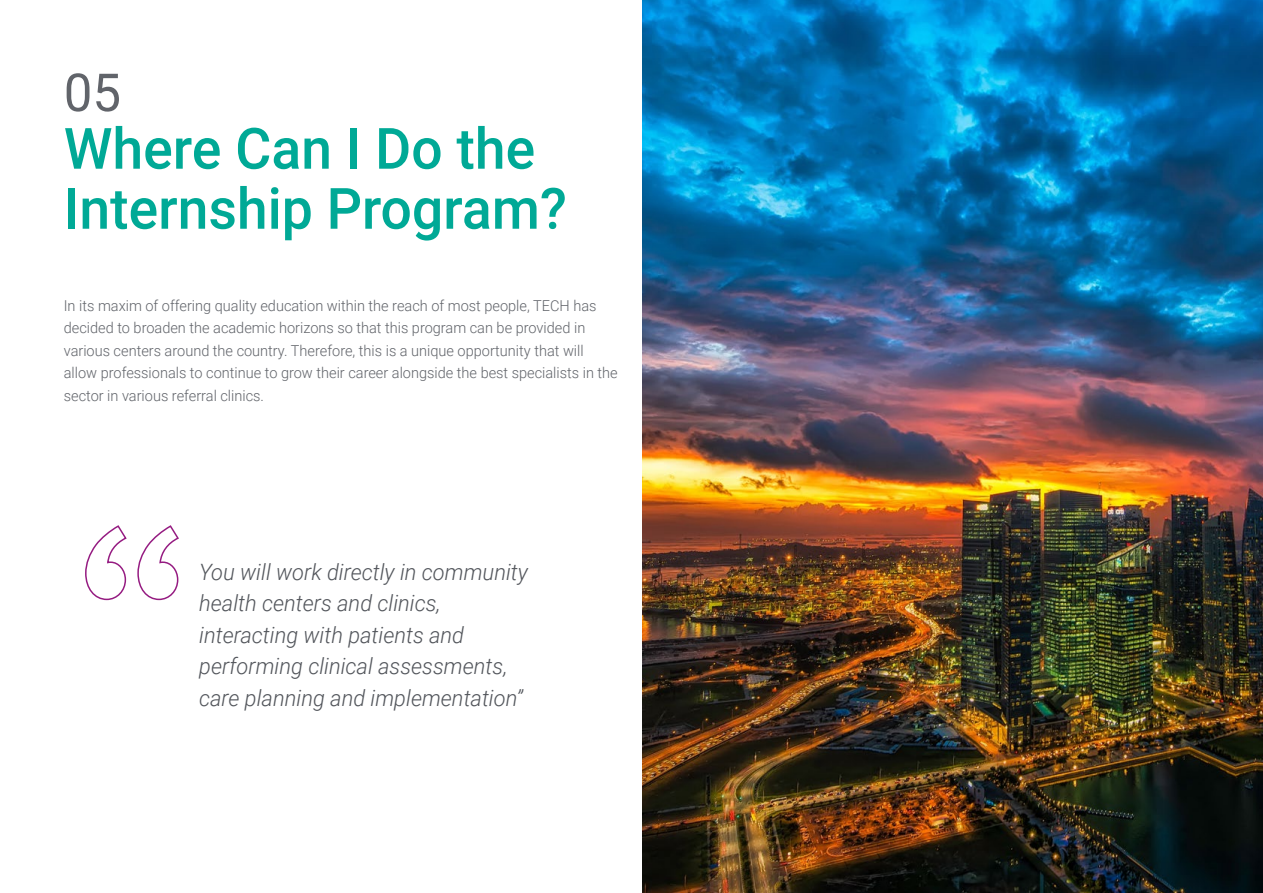
<style>
.page{position:relative;width:1263px;height:893px;background:#fff}
.page>*{position:absolute;margin:0;border:0;box-sizing:border-box;transform-origin:0 0}
.t1{font:500 57px/60px "Roboto";color:#00a996}
.t2{font:52.5px "Roboto";color:#61646a}
.t3{font:italic 300 22.5px/31.5px "Roboto";color:#52555b}
.t4{font:300 15px/22.5px "Roboto";color:#61646a}
</style>
<div class="page">
<svg style="left:85px;top:525px;width:94px;height:76px"></svg>
<img style="left:642px;top:0;width:621px;height:893px">
<h2 class="t2" style="left:64px;top:56px;width:59px">05</h2>
<h1 class="t1" style="left:64px;top:116px;width:504px">Where Can I Do the<br>Internship Program?</h1>
<p class="t4" style="left:64px;top:293px;width:555px">In its maxim of offering quality education within the reach of most people, TECH has decided to broaden the academic horizons so that this program can be provided in various centers around the country. Therefore, this is a unique opportunity that will allow professionals to continue to grow their career alongside the best specialists in the sector in various referral clinics.</p>
<h3 class="t3" style="left:199px;top:555px;width:330px">You will work directly in community health centers and clinics, interacting with patients and performing clinical assessments, care planning and implementation”</h3>
</div>
